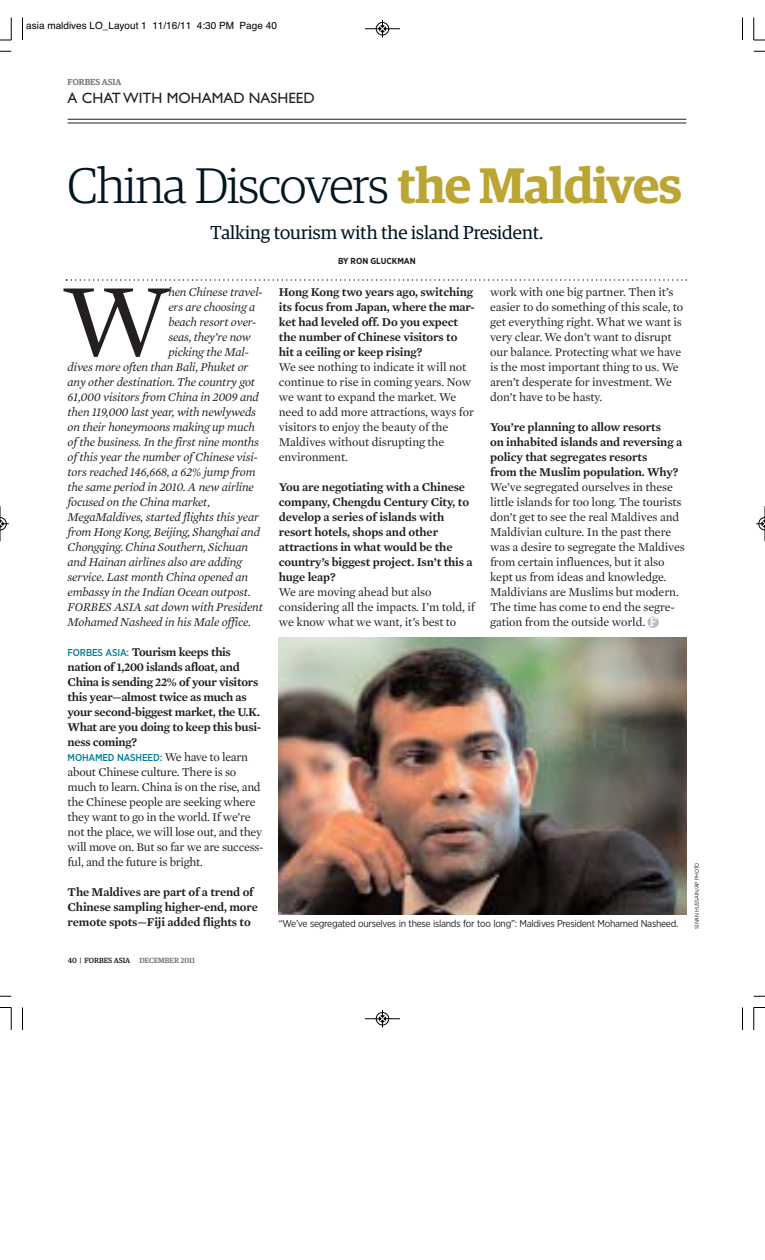
<style>
.page{position:relative;width:765px;height:1260px;background:#fff}
.page>*{position:absolute;margin:0;border:0;box-sizing:border-box;transform-origin:0 0}
.t1{font:106.38px "Mercury Text G1";color:#231f20}
.t2{font:300 50px "Guardian Egyp";letter-spacing:-.02em;color:#001722}
.t3{font:18.75px "Guardian Egyp";color:#001722}
.t4{font:15px "Gill Sans Std";color:#231f20}
.t5{font:12.25px/15px "Mercury Text G1";letter-spacing:-.01em;color:#231f20}
.t6{font:600 12.25px/15px "Mercury Text G1";letter-spacing:-.01em;color:#231f20}
.t7{font:italic 12.25px "Mercury Text G1";letter-spacing:-.015em;color:#231f20}
.t8{font:10px "Gotham Narrow";letter-spacing:-.03em;color:#231f20}
.t9{font:10px "Helvetica";color:#000}
.t10{font:500 10px "Gotham Narrow";letter-spacing:-.015em;color:#007d97}
.t11{font:700 8.75px "Gotham Narrow";color:#231f20}
.t12{font:500 8.75px "Guardian Egyp";color:#6d6e70}
.t13{font:500 7.5px "Guardian Egyp";letter-spacing:-.005em;color:#231f20}
.t14{font:5.62px "Gotham Narrow";letter-spacing:-.02em;color:#231f20}
.s1{font-weight:600;color:#bca633}
.s2{font-family:"Gotham Narrow";font-weight:500;font-size:10px;color:#007d97}
.s3{font-family:"Mercury Text G1";font-weight:400;font-size:12.25px;color:#231f20}
.s4{font-family:"Guardian Egyp";font-weight:500;color:#fff}
.s5{color:#6d6e70}
</style>
<div class="page">
<hr style="left:68px;top:119px;width:618px;height:1px;background:#231f20">
<hr style="left:68px;top:123px;width:618px;height:1px;background:#231f20">
<svg style="left:66px;top:279px;width:621px;height:2px"></svg>
<img style="left:279px;top:638px;width:407px;height:277px">
<div style="left:647px;top:617px;width:12px;height:11px;background:#bbbdc0;border-radius:50%"></div>
<svg style="left:22px;top:18px;width:1px;height:22px"></svg>
<svg style="left:742px;top:18px;width:1px;height:22px"></svg>
<svg style="left:22px;top:1008px;width:1px;height:22px"></svg>
<svg style="left:742px;top:1008px;width:1px;height:22px"></svg>
<svg style="left:0;top:18px;width:12px;height:23px"></svg>
<svg style="left:753px;top:18px;width:12px;height:23px"></svg>
<svg style="left:0;top:1007px;width:12px;height:23px"></svg>
<svg style="left:753px;top:1007px;width:12px;height:23px"></svg>
<hr style="left:365px;top:29px;width:35px;height:1px;background:#000">
<div style="left:376px;top:22px;width:13px;height:13px;border:1px solid #000;border-radius:50%"></div>
<svg style="left:379px;top:20px;width:7px;height:18px"></svg>
<hr style="left:365px;top:1019px;width:35px;height:1px;background:#000">
<div style="left:376px;top:1012px;width:13px;height:13px;border:1px solid #000;border-radius:50%"></div>
<svg style="left:379px;top:1010px;width:7px;height:18px"></svg>
<hr style="left:0;top:506px;width:1px;height:35px;background:#000">
<svg style="left:0;top:517px;width:9px;height:13px"></svg>
<hr style="left:764px;top:506px;width:1px;height:35px;background:#000">
<svg style="left:756px;top:517px;width:9px;height:13px"></svg>
<p class="t9" style="left:26px;top:22px;width:252px">asia maldives LO_Layout 1 11/16/11 4:30 PM Page 40</p>
<p class="t12" style="left:68px;top:79px;width:55px">FORBES ASIA</p>
<p class="t4" style="left:68px;top:89px;width:249px">A CHAT WITH MOHAMAD NASHEED</p>
<h2 class="t2" style="left:68px;top:152px;width:616px">China Discovers <span class="s1">the Maldives</span></h2>
<h3 class="t3" style="left:211px;top:223px;width:334px">Talking tourism with the island President.</h3>
<p class="t11" style="left:338px;top:258px;width:79px">BY RON GLUCKMAN</p>
<h1 class="t1" style="left:63px;top:278px;width:109px">W</h1>
<p class="t7" style="left:168px;top:287px;width:96px">hen Chinese travel-</p>
<p class="t7" style="left:168px;top:302px;width:89px">ers are choosing a</p>
<p class="t7" style="left:168px;top:317px;width:90px">beach resort over-</p>
<p class="t7" style="left:168px;top:332px;width:84px">seas, they’re now</p>
<p class="t7" style="left:168px;top:347px;width:82px">picking the Mal-</p>
<p class="t7" style="left:68px;top:362px;width:182px">dives more often than Bali, Phuket or</p>
<p class="t7" style="left:68px;top:377px;width:189px">any other destination. The country got</p>
<p class="t7" style="left:68px;top:392px;width:193px">61,000 visitors from China in 2009 and</p>
<p class="t7" style="left:68px;top:407px;width:190px">then 119,000 last year, with newlyweds</p>
<p class="t7" style="left:68px;top:422px;width:189px">on their honeymoons making up much</p>
<p class="t7" style="left:68px;top:437px;width:193px">of the business. In the first nine months</p>
<p class="t7" style="left:68px;top:452px;width:192px">of this year the number of Chinese visi-</p>
<p class="t7" style="left:68px;top:467px;width:190px">tors reached 146,668, a 62% jump from</p>
<p class="t7" style="left:68px;top:482px;width:188px">the same period in 2010. A new airline</p>
<p class="t7" style="left:68px;top:497px;width:144px">focused on the China market,</p>
<p class="t7" style="left:68px;top:512px;width:193px">MegaMaldives, started flights this year</p>
<p class="t7" style="left:68px;top:527px;width:194px">from Hong Kong, Beijing, Shanghai and</p>
<p class="t7" style="left:68px;top:542px;width:182px">Chongqing. China Southern, Sichuan</p>
<p class="t7" style="left:68px;top:557px;width:176px">and Hainan airlines also are adding</p>
<p class="t7" style="left:68px;top:572px;width:182px">service. Last month China opened an</p>
<p class="t7" style="left:68px;top:587px;width:185px">embassy in the Indian Ocean outpost.</p>
<p class="t7" style="left:68px;top:602px;width:197px">FORBES ASIA sat down with President</p>
<p class="t7" style="left:68px;top:617px;width:185px">Mohamed Nasheed in his Male office.</p>
<p class="t6" style="left:68px;top:645px;width:195px"><span class="s2">FORBES ASIA:</span> Tourism keeps this nation of 1,200 islands afloat, and<br>China is sending 22% of your visitors this year—almost twice as much as your second-biggest market, the U.K.<br>What are you doing to keep this busi&shy;ness coming?</p>
<p class="t10" style="left:68px;top:754px;width:182px">MOHAMED NASHEED: <span class="s3">We have to learn</span></p>
<p class="t5" style="left:68px;top:765px;width:197px">about Chinese culture. There is so much to learn. China is on the rise, and the Chinese people are seeking where they want to go in the world. If we’re not the place, we will lose out, and they will move on. But so far we are success&shy;ful, and the future is bright.</p>
<p class="t6" style="left:68px;top:885px;width:192px">The Maldives are part of a trend of<br>Chinese sampling higher-end, more remote spots—Fiji added flights to</p>
<p class="t6" style="left:279px;top:285px;width:197px">Hong Kong two years ago, switching its focus from Japan, where the mar&shy;ket had leveled off. Do you expect the number of Chinese visitors to hit a ceiling or keep rising?</p>
<p class="t5" style="left:279px;top:361px;width:197px">We see nothing to indicate it will not continue to rise in coming years. Now we want to expand the market. We need to add more attractions, ways for visitors to enjoy the beauty of the<br>Maldives without disrupting the environment.</p>
<p class="t6" style="left:279px;top:480px;width:195px">You are negotiating with a Chinese company, Chengdu Century City, to develop a series of islands with resort hotels, shops and other attractions in what would be the country’s biggest project. Isn’t this a huge leap?</p>
<p class="t5" style="left:279px;top:586px;width:197px">We are moving ahead but also considering all the impacts. I’m told, if we know what we want, it’s best to</p>
<p class="t5" style="left:490px;top:286px;width:195px">work with one big partner. Then it’s easier to do something of this scale, to get everything right. What we want is very clear. We don’t want to disrupt our balance. Protecting what we have is the most important thing to us. We aren’t desperate for investment. We don’t have to be hasty.</p>
<p class="t6" style="left:490px;top:420px;width:194px">You’re planning to allow resorts<br>on inhabited islands and reversing a policy that segregates resorts<br>from the Muslim population. Why?</p>
<p class="t5" style="left:490px;top:481px;width:196px">We’ve segregated ourselves in these little islands for too long. The tourists don’t get to see the real Maldives and Maldivian culture. In the past there was a desire to segregate the Maldives from certain influences, but it also kept us from ideas and knowledge.<br>Maldivians are Muslims but modern.<br>The time has come to end the segre&shy;gation from the outside world. <span class="s4">F</span></p>
<p class="t8" style="left:279px;top:919px;width:401px">“We’ve segregated ourselves in these islands for too long”: Maldives President Mohamed Nasheed.</p>
<p class="t14" style="left:694px;top:929px;width:68px;rotate:-90deg">SINAN HUSSAIN/AP PHOTO</p>
<p class="t13" style="left:68px;top:958px;width:129px">40 | FORBES ASIA <span class="s5">DECEMBER 2011</span></p>
</div>
